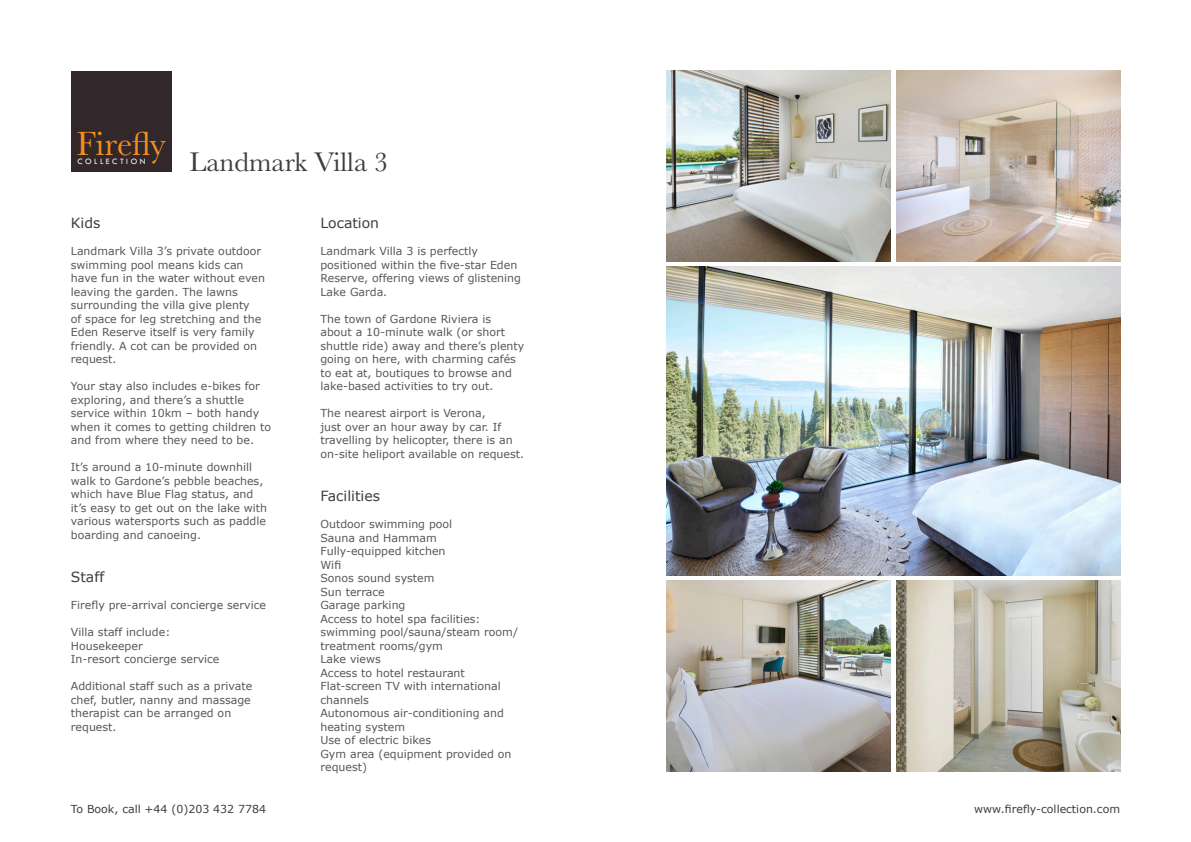
<style>
.page{position:relative;width:1191px;height:842px;background:#fff}
.page>*{position:absolute;margin:0;border:0;box-sizing:border-box;transform-origin:0 0}
.t1{font:34.9px "Baskerville";color:#f68e1e}
.t2{font:28px "Baskerville";color:#3e3e3f}
.t3{font:14px "Verdana";color:#3e3e3f}
.t4{font:11px/13.5px "Verdana";color:#57585a}
.t5{font:11px "Verdana";color:#3e3e3f}
.t6{font:8.5px "Tw Cen MT Std";letter-spacing:.3em;color:#fff}
</style>
<div class="page">
<div style="left:71px;top:71px;width:101px;height:101px;background:#32282c"></div>
<img style="left:666px;top:267px;width:454px;height:308px">
<img style="left:666px;top:71px;width:224px;height:190px">
<img style="left:896px;top:71px;width:224px;height:190px">
<img style="left:666px;top:581px;width:224px;height:190px">
<img style="left:896px;top:581px;width:224px;height:190px">
<p class="t1" style="left:77px;top:121px;width:91px">Firefly</p>
<p class="t6" style="left:77px;top:156px;width:70px">COLLECTION</p>
<p class="t2" style="left:190px;top:144px;width:200px">Landmark Villa 3</p>
<p class="t3" style="left:71px;top:214px;width:31px">Kids</p>
<p class="t4" style="left:71px;top:244px;width:196px">Landmark Villa 3’s private outdoor swimming pool means kids can have fun in the water without even leaving the garden. The lawns surrounding the villa give plenty<br>of space for leg stretching and the<br>Eden Reserve itself is very family friendly. A cot can be provided on request.</p>
<p class="t4" style="left:71px;top:379px;width:202px">Your stay also includes e-bikes for exploring, and there’s a shuttle service within 10km – both handy when it comes to getting children to and from where they need to be.</p>
<p class="t4" style="left:71px;top:460px;width:198px">It’s around a 10-minute downhill walk to Gardone’s pebble beaches, which have Blue Flag status, and it’s easy to get out on the lake with various watersports such as paddle boarding and canoeing.</p>
<p class="t3" style="left:71px;top:568px;width:35px">Staff</p>
<p class="t4" style="left:71px;top:599px;width:197px">Firefly pre-arrival concierge service</p>
<p class="t4" style="left:71px;top:626px;width:101px">Villa staff include:</p>
<p class="t4" style="left:71px;top:639px;width:73px">Housekeeper</p>
<p class="t4" style="left:71px;top:653px;width:150px">In-resort concierge service</p>
<p class="t4" style="left:71px;top:680px;width:183px">Additional staff such as a private chef, butler, nanny and massage therapist can be arranged on request.</p>
<p class="t5" style="left:71px;top:802px;width:197px">To Book, call +44 (0)203 432 7784</p>
<p class="t3" style="left:320px;top:214px;width:60px">Location</p>
<p class="t4" style="left:320px;top:244px;width:202px">Landmark Villa 3 is perfectly positioned within the five-star Eden<br>Reserve, offering views of glistening<br>Lake Garda.</p>
<p class="t4" style="left:320px;top:312px;width:205px">The town of Gardone Riviera is about a 10-minute walk (or short shuttle ride) away and there’s plenty going on here, with charming cafés to eat at, boutiques to browse and lake-based activities to try out.</p>
<p class="t4" style="left:320px;top:406px;width:205px">The nearest airport is Verona,<br>just over an hour away by car. If travelling by helicopter, there is an on-site heliport available on request.</p>
<p class="t3" style="left:320px;top:487px;width:61px">Facilities</p>
<p class="t4" style="left:320px;top:518px;width:133px">Outdoor swimming pool</p>
<p class="t4" style="left:320px;top:531px;width:118px">Sauna and Hammam</p>
<p class="t4" style="left:320px;top:545px;width:127px">Fully-equipped kitchen</p>
<p class="t4" style="left:320px;top:558px;width:22px">Wifi</p>
<p class="t4" style="left:320px;top:572px;width:116px">Sonos sound system</p>
<p class="t4" style="left:320px;top:585px;width:66px">Sun terrace</p>
<p class="t4" style="left:320px;top:599px;width:87px">Garage parking</p>
<p class="t4" style="left:320px;top:612px;width:199px">Access to hotel spa facilities: swimming pool/sauna/steam room/ treatment rooms/gym</p>
<p class="t4" style="left:320px;top:653px;width:62px">Lake views</p>
<p class="t4" style="left:320px;top:666px;width:146px">Access to hotel restaurant</p>
<p class="t4" style="left:320px;top:680px;width:182px">Flat-screen TV with international channels</p>
<p class="t4" style="left:320px;top:707px;width:185px">Autonomous air-conditioning and heating system</p>
<p class="t4" style="left:320px;top:734px;width:112px">Use of electric bikes</p>
<p class="t4" style="left:320px;top:747px;width:193px">Gym area (equipment provided on request)</p>
<p class="t5" style="left:974px;top:802px;width:147px">www.firefly-collection.com</p>
</div>
